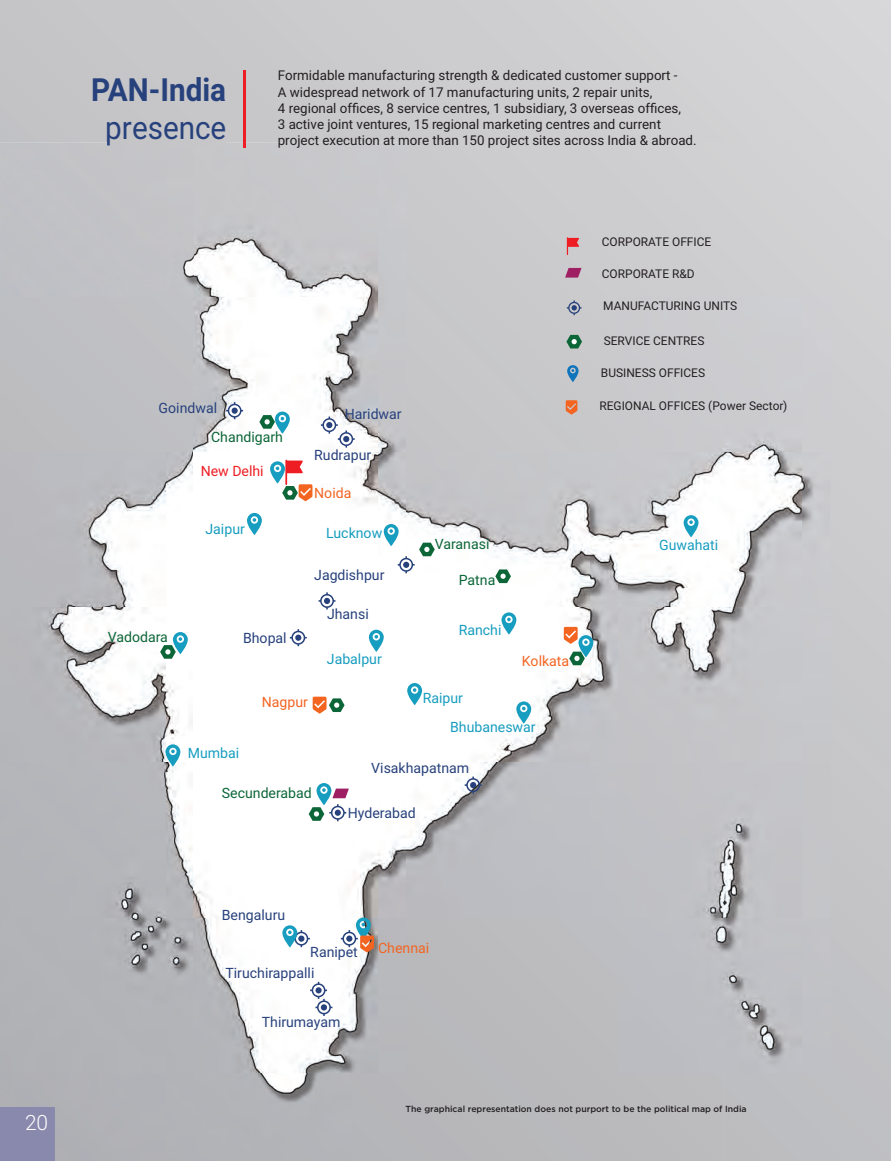
<style>
.page{position:relative;width:891px;height:1161px;background:#fff}
.page>*{position:absolute;margin:0;border:0;box-sizing:border-box;transform-origin:0 0}
.t1{font:700 31.95px "Roboto";color:#27417c;scale:.93 1}
.t2{font:31.95px "Roboto";color:#27417c;scale:.93 1}
.t3{font:300 21px "Roboto";color:#fff}
.t4{font:14.25px/20.4px "Roboto";color:#27417c}
.t5{font:14.25px "Roboto";color:#179dbf}
.t6{font:14.25px "Roboto";color:#0c6638}
.t7{font:14.25px "Roboto";color:#f36421}
.t8{font:14.25px "Roboto";color:#ee1d23}
.t9{font:13.5px/16.2px "Roboto";color:#231f20}
.t10{font:12px "Roboto";color:#231f20}
.t11{font:500 8.7px "Gotham";color:#231f20}
</style>
<div class="page">
<svg style="left:0;top:0;width:891px;height:142px;background:#ccccce"></svg>
<img style="left:0;top:142px;width:891px;height:1019px">
<div style="left:406px;top:1105px;width:340px;height:8px;background:#b9b9bc"></div>
<img style="left:107px;top:142px;width:118px;height:4px">
<svg style="left:290px;top:629px;width:17px;height:17px"></svg>
<svg style="left:465px;top:777px;width:17px;height:17px"></svg>
<svg style="left:226px;top:402px;width:17px;height:17px"></svg>
<svg style="left:321px;top:417px;width:34px;height:31px"></svg>
<svg style="left:319px;top:592px;width:17px;height:17px"></svg>
<svg style="left:310px;top:982px;width:22px;height:34px"></svg>
<svg style="left:282px;top:925px;width:28px;height:23px"></svg>
<svg style="left:516px;top:701px;width:15px;height:23px"></svg>
<svg style="left:684px;top:515px;width:14px;height:22px"></svg>
<svg style="left:502px;top:612px;width:14px;height:23px"></svg>
<svg style="left:369px;top:630px;width:15px;height:22px"></svg>
<svg style="left:247px;top:513px;width:15px;height:22px"></svg>
<svg style="left:166px;top:744px;width:14px;height:23px"></svg>
<svg style="left:407px;top:683px;width:15px;height:22px"></svg>
<svg style="left:341px;top:918px;width:33px;height:35px"></svg>
<svg style="left:567px;top:300px;width:15px;height:15px"></svg>
<svg style="left:567px;top:237px;width:12px;height:18px"></svg>
<svg style="left:567px;top:365px;width:12px;height:17px"></svg>
<svg style="left:566px;top:400px;width:11px;height:15px"></svg>
<hr style="left:243px;top:70px;width:3px;height:78px;background:#ee1d23">
<svg style="left:565px;top:268px;width:17px;height:10px"></svg>
<svg style="left:566px;top:335px;width:16px;height:14px"></svg>
<svg style="left:259px;top:412px;width:31px;height:22px"></svg>
<svg style="left:270px;top:460px;width:42px;height:41px"></svg>
<svg style="left:384px;top:524px;width:51px;height:49px"></svg>
<svg style="left:495px;top:569px;width:16px;height:14px"></svg>
<svg style="left:564px;top:627px;width:29px;height:38px"></svg>
<svg style="left:313px;top:697px;width:32px;height:17px"></svg>
<svg style="left:160px;top:632px;width:28px;height:27px"></svg>
<svg style="left:309px;top:783px;width:40px;height:38px"></svg>
<div style="left:0;top:1107px;width:54px;height:54px;background:#8988ad"></div>
<h2 class="t3" style="left:25px;top:1107px;width:25px">20</h2>
<h1 class="t1" style="left:91px;top:67px;width:147px">PAN-India</h1>
<h1 class="t2" style="left:105px;top:106px;width:132px">presence</h1>
<p class="t9" style="left:278px;top:67px;width:420px">Formidable manufacturing strength &amp; dedicated customer support -<br>A widespread network of 17 manufacturing units, 2 repair units,<br>4 regional offices, 8 service centres, 1 subsidiary, 3 overseas offices,<br>3 active joint ventures, 15 regional marketing centres and current project execution at more than 150 project sites across India &amp; abroad.</p>
<p class="t10" style="left:602px;top:234px;width:111px">CORPORATE OFFICE</p>
<p class="t10" style="left:602px;top:266px;width:94px">CORPORATE R&amp;D</p>
<p class="t4" style="left:159px;top:398px;width:60px">Goindwal</p>
<p class="t6" style="left:211px;top:427px;width:73px">Chandigarh</p>
<p class="t8" style="left:201px;top:461px;width:65px">New Delhi</p>
<p class="t4" style="left:345px;top:403px;width:58px">Haridwar</p>
<p class="t4" style="left:314px;top:444px;width:59px">Rudrapur</p>
<p class="t7" style="left:314px;top:482px;width:39px">Noida</p>
<p class="t5" style="left:206px;top:519px;width:41px">Jaipur</p>
<p class="t5" style="left:326px;top:523px;width:58px">Lucknow</p>
<p class="t6" style="left:108px;top:627px;width:62px">Vadodara</p>
<p class="t4" style="left:243px;top:628px;width:45px">Bhopal</p>
<p class="t4" style="left:314px;top:565px;width:72px">Jagdishpur</p>
<p class="t4" style="left:327px;top:604px;width:43px">Jhansi</p>
<p class="t6" style="left:435px;top:534px;width:56px">Varanasi</p>
<p class="t6" style="left:459px;top:570px;width:38px">Patna</p>
<p class="t5" style="left:459px;top:620px;width:44px">Ranchi</p>
<p class="t5" style="left:188px;top:743px;width:53px">Mumbai</p>
<p class="t7" style="left:262px;top:692px;width:48px">Nagpur</p>
<p class="t6" style="left:222px;top:783px;width:91px">Secunderabad</p>
<p class="t5" style="left:327px;top:649px;width:56px">Jabalpur</p>
<p class="t7" style="left:522px;top:651px;width:49px">Kolkata</p>
<p class="t5" style="left:423px;top:688px;width:42px">Raipur</p>
<p class="t5" style="left:450px;top:717px;width:87px">Bhubaneswar</p>
<p class="t4" style="left:371px;top:758px;width:99px">Visakhapatnam</p>
<p class="t4" style="left:348px;top:802px;width:69px">Hyderabad</p>
<p class="t10" style="left:603px;top:297px;width:136px">MANUFACTURING UNITS</p>
<p class="t10" style="left:604px;top:333px;width:102px">SERVICE CENTRES</p>
<p class="t10" style="left:601px;top:364px;width:106px">BUSINESS OFFICES</p>
<p class="t10" style="left:599px;top:397px;width:189px">REGIONAL OFFICES (Power Sector)</p>
<p class="t5" style="left:659px;top:535px;width:61px">Guwahati</p>
<p class="t4" style="left:222px;top:904px;width:65px">Bengaluru</p>
<p class="t4" style="left:225px;top:942px;width:134px;text-indent:85px">Ranipet<br>Tiruchirappalli</p>
<p class="t4" style="left:262px;top:1012px;width:80px">Thirumayam</p>
<p class="t7" style="left:378px;top:938px;width:53px">Chennai</p>
<p class="t11" style="left:406px;top:1104px;width:343px">The graphical representation does not purport to be the political map of India</p>
</div>
